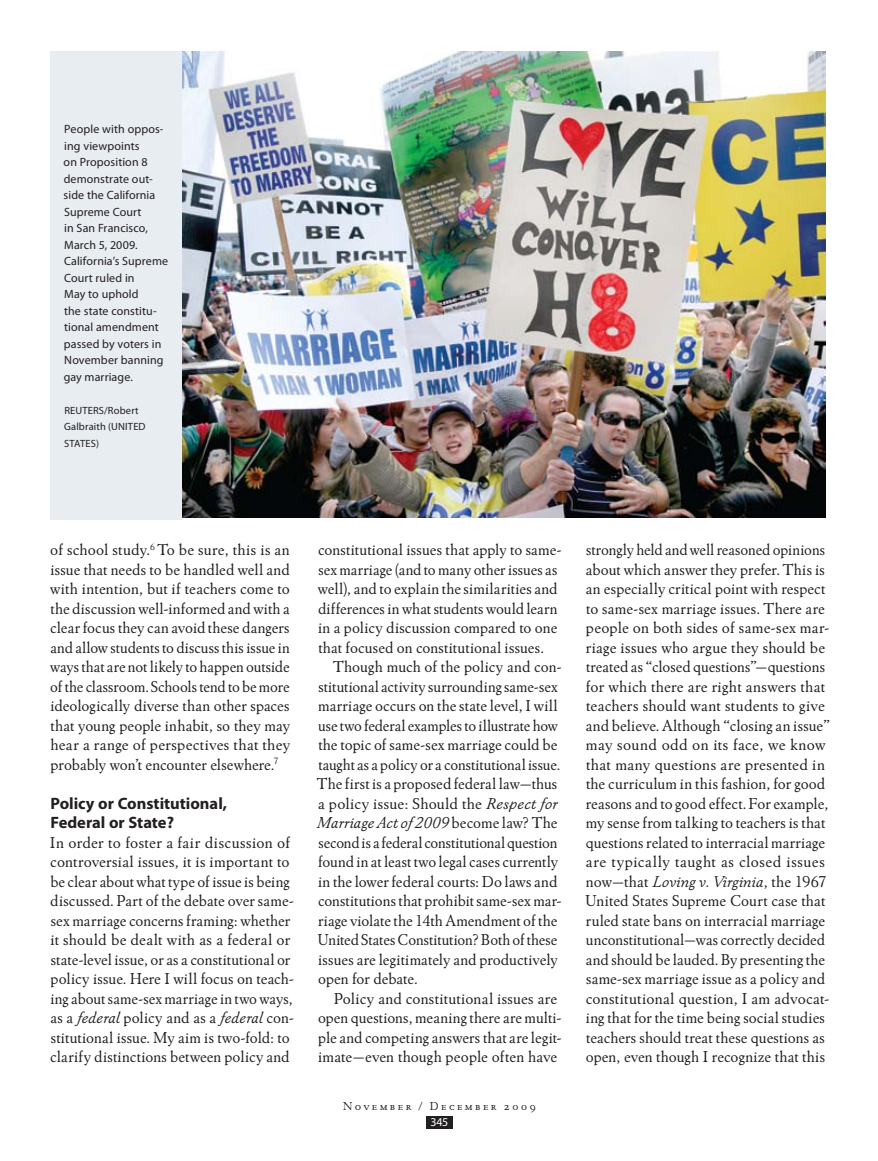
<style>
.page{position:relative;width:878px;height:1161px;background:#fff}
.page>*{position:absolute;margin:0;border:0;box-sizing:border-box;transform-origin:0 0}
.t1{font:16.5px/19.5px "Winchester New ITC";letter-spacing:.005em;color:#231f20}
.t2{font:700 16.5px/19.5px "Myriad Pro";color:#231f20}
.t3{font:12px/16.5px "Myriad Pro";letter-spacing:.01em;color:#231f20}
.t4{font:12px "Winchester New ITC Book SC";letter-spacing:.205em;color:#231f20}
.t5{font:12px "Myriad Pro";color:#fff}
.t6{font:10.5px/16.5px "Myriad Pro";letter-spacing:.015em;color:#231f20}
.s1{font-style:italic}
</style>
<div class="page">
<div style="left:426px;top:1117px;width:26px;height:12px;background:#231f20"></div>
<div style="left:50px;top:51px;width:132px;height:468px;background:#e8edf1"></div>
<img style="left:182px;top:51px;width:643px;height:467px">
<p class="t3" style="left:64px;top:121px;width:106px">People with oppos&shy;ing viewpoints<br>on Proposition 8 demonstrate out&shy;side the California<br>Supreme Court<br>in San Francisco,<br>March 5, 2009.<br>California’s Supreme<br>Court ruled in<br>May to uphold<br>the state constitu&shy;tional amendment passed by voters in<br>November banning gay marriage.</p>
<p class="t6" style="left:64px;top:402px;width:83px">REUTERS/Robert<br>Galbraith (UNITED<br>STATES)</p>
<p class="t1" style="left:50px;top:540px;width:241px;text-align:justify">of school study.<sup>6</sup> To be sure, this is an issue that needs to be handled well and with intention, but if teachers come to the discussion well-informed and with a clear focus they can avoid these dangers and allow students to discuss this issue in ways that are not likely to happen outside of the classroom. Schools tend to be more ideologically diverse than other spaces that young people inhabit, so they may hear a range of perspectives that they probably won’t encounter elsewhere.<sup>7</sup></p>
<p class="t2" style="left:50px;top:793px;width:178px">Policy or Constitutional,<br>Federal or State?</p>
<p class="t1" style="left:50px;top:832px;width:246px">In order to foster a fair discussion of controversial issues, it is important to be clear about what type of issue is being discussed. Part of the debate over same&shy;sex marriage concerns framing: whether it should be dealt with as a federal or state-level issue, or as a constitutional or policy issue. Here I will focus on teach&shy;ing about same-sex marriage in two ways, as a <span class="s1">federal</span> policy and as a <span class="s1">federal</span> con&shy;stitutional issue. My aim is two-fold: to clarify distinctions between policy and</p>
<p class="t1" style="left:318px;top:540px;width:245px">constitutional issues that apply to same&shy;sex marriage (and to many other issues as well), and to explain the similarities and differences in what students would learn in a policy discussion compared to one that focused on constitutional issues.</p>
<p class="t1" style="left:316px;top:657px;width:247px;text-indent:17px">Though much of the policy and con&shy;stitutional activity surrounding same-sex marriage occurs on the state level, I will use two federal examples to illustrate how the topic of same-sex marriage could be taught as a policy or a constitutional issue.<br>The first is a proposed federal law—thus a policy issue: Should the <span class="s1">Respect for Marriage Act of 2009</span> become law? The second is a federal constitutional question found in at least two legal cases currently in the lower federal courts: Do laws and constitutions that prohibit same-sex mar&shy;riage violate the 14th Amendment of the United States Constitution? Both of these issues are legitimately and productively open for debate.</p>
<p class="t1" style="left:318px;top:988px;width:245px;text-indent:16px">Policy and constitutional issues are open questions, meaning there are multi&shy;ple and competing answers that are legit&shy;imate—even though people often have</p>
<p class="t4" style="left:343px;top:1098px;width:194px">November / December 2009</p>
<p class="t5" style="left:430px;top:1116px;width:19px">345</p>
<p class="t1" style="left:585px;top:540px;width:246px">strongly held and well reasoned opinions about which answer they prefer. This is an especially critical point with respect to same-sex marriage issues. There are people on both sides of same-sex mar&shy;riage issues who argue they should be treated as “closed questions”—questions for which there are right answers that teachers should want students to give and believe. Although “closing an issue” may sound odd on its face, we know that many questions are presented in the curriculum in this fashion, for good reasons and to good effect. For example, my sense from talking to teachers is that questions related to interracial marriage are typically taught as closed issues now—that <span class="s1">Loving v. Virginia</span>, the 1967<br>United States Supreme Court case that ruled state bans on interracial marriage unconstitutional—was correctly decided and should be lauded. By presenting the same-sex marriage issue as a policy and constitutional question, I am advocat&shy;ing that for the time being social studies teachers should treat these questions as open, even though I recognize that this</p>
</div>
